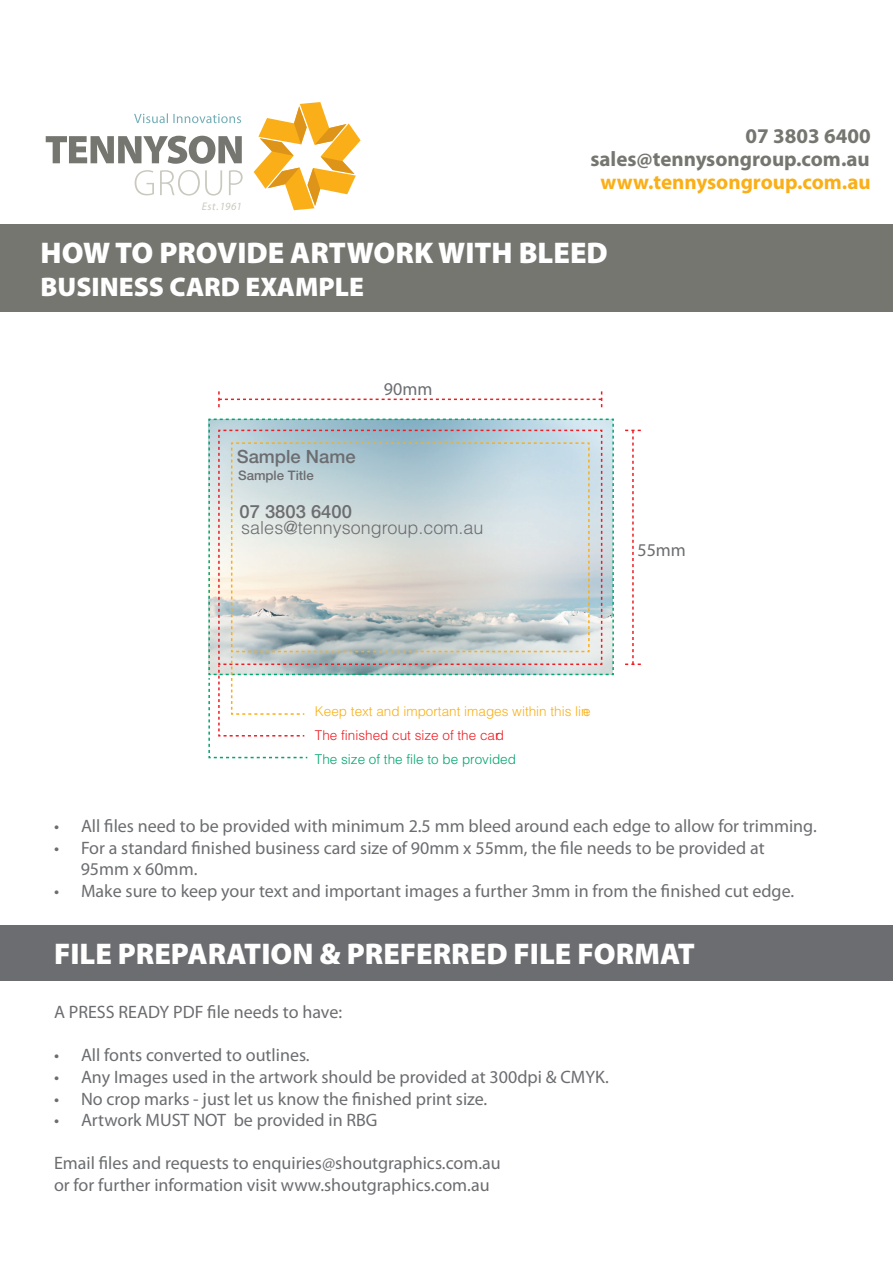
<style>
.page{position:relative;width:893px;height:1263px;background:#fff}
.page>*{position:absolute;margin:0;border:0;box-sizing:border-box;transform-origin:0 0}
.t1{font:900 30px "Myriad Pro";color:#fff}
.t2{font:300 30px "Helvetica";color:#fff}
.t3{font:900 27px "Myriad Pro";color:#fff}
.t4{font:300 27px "Helvetica";color:#fff}
.t5{font:700 21px "Myriad Pro";color:#757670}
.t6{font:700 21px "Myriad Pro";color:#faaf18}
.t7{font:500 18.3px "Helvetica Neue LT Std";color:#6c6d70}
.t8{font:18px "Myriad Pro";color:#6c6d70}
.t9{font:300 18px "Helvetica";color:#6c6d70}
.t10{font:300 13.5px "Helvetica";color:#faaf18}
.t11{font:300 13.5px "Helvetica";color:#00a66e}
.t12{font:300 13.5px "Helvetica";color:#ee1d23}
.t13{font:500 13.2px "Helvetica Neue LT Std";color:#6c6d70}
.t14{font:italic 10.95px "Myriad Pro";letter-spacing:.045em;color:#cac9bf}
.s1{font-family:"Myriad"}
</style>
<div class="page">
<div style="left:0;top:925px;width:893px;height:56px;background:#6c6d70"></div>
<svg style="left:208px;top:419px;width:406px;height:340px"></svg>
<svg style="left:218px;top:391px;width:384px;height:16px"></svg>
<svg style="left:625px;top:430px;width:16px;height:235px"></svg>
<div style="left:0;top:224px;width:893px;height:87px;background:#757670"></div>
<svg style="left:254px;top:102px;width:107px;height:108px"></svg>
<svg style="left:135px;top:170px;width:108px;height:26px"></svg>
<svg style="left:46px;top:136px;width:196px;height:28px"></svg>
<svg style="left:134px;top:113px;width:107px;height:10px"></svg>
<p class="t5" style="left:746px;top:123px;width:127px">07 3803 6400</p>
<p class="t5" style="left:590px;top:145px;width:281px">sales@tennysongroup.com.au</p>
<p class="t14" style="left:202px;top:199px;width:42px">Est<span class="s1">.</span>1961</p>
<p class="t6" style="left:600px;top:168px;width:272px">www.tennysongroup.com.au</p>
<p class="t1" style="left:41px;top:233px;width:569px">HOW TO PROVIDE ARTWORK WITH BLEED</p>
<p class="t3" style="left:41px;top:269px;width:325px">BUSINESS CARD EXAMPLE</p>
<p class="t2" style="left:65px;top:235px;width:468px">How To Provide Artwork with Bleed</p>
<p class="t4" style="left:65px;top:271px;width:149px">DL Example</p>
<p class="t7" style="left:237px;top:445px;width:120px">Sample Name</p>
<p class="t13" style="left:238px;top:467px;width:77px">Sample Title</p>
<p class="t7" style="left:240px;top:500px;width:114px">07 3803 6400</p>
<p class="t8" style="left:384px;top:377px;width:50px">90mm</p>
<p class="t9" style="left:241px;top:516px;width:244px">sales@tennysongroup.com.au</p>
<p class="t8" style="left:637px;top:539px;width:50px">55mm</p>
<p class="t10" style="left:315px;top:703px;width:277px">Keep text and important images within this line</p>
<p class="t12" style="left:315px;top:726px;width:191px">The finished cut size of the card</p>
<p class="t11" style="left:315px;top:750px;width:203px">The size of the file to be provided</p>
<p class="t8" style="left:54px;top:815px;width:764px">• All files need to be provided with minimum 2.5 mm bleed around each edge to allow for trimming.</p>
<p class="t8" style="left:54px;top:836px;width:712px">• For a standard finished business card size of 90mm x 55mm, the file needs to be provided at</p>
<p class="t8" style="left:81px;top:858px;width:118px">95mm x 60mm.</p>
<p class="t8" style="left:54px;top:880px;width:742px">• Make sure to keep your text and important images a further 3mm in from the finished cut edge.</p>
<p class="t1" style="left:54px;top:934px;width:642px">FILE PREPARATION &amp; PREFERRED FILE FORMAT</p>
<p class="t8" style="left:54px;top:1001px;width:290px">A PRESS READY PDF file needs to have:</p>
<p class="t8" style="left:54px;top:1044px;width:257px">• All fonts converted to outlines.</p>
<p class="t8" style="left:54px;top:1066px;width:556px">• Any Images used in the artwork should be provided at 300dpi &amp; CMYK.</p>
<p class="t8" style="left:54px;top:1087px;width:435px">• No crop marks - just let us know the finished print size.</p>
<p class="t8" style="left:54px;top:1109px;width:325px">• Artwork MUST NOT be provided in RBG</p>
<p class="t8" style="left:54px;top:1152px;width:448px">Email files and requests to enquiries@shoutgraphics.com.au</p>
<p class="t8" style="left:54px;top:1174px;width:437px">or for further information visit www.shoutgraphics.com.au</p>
</div>
